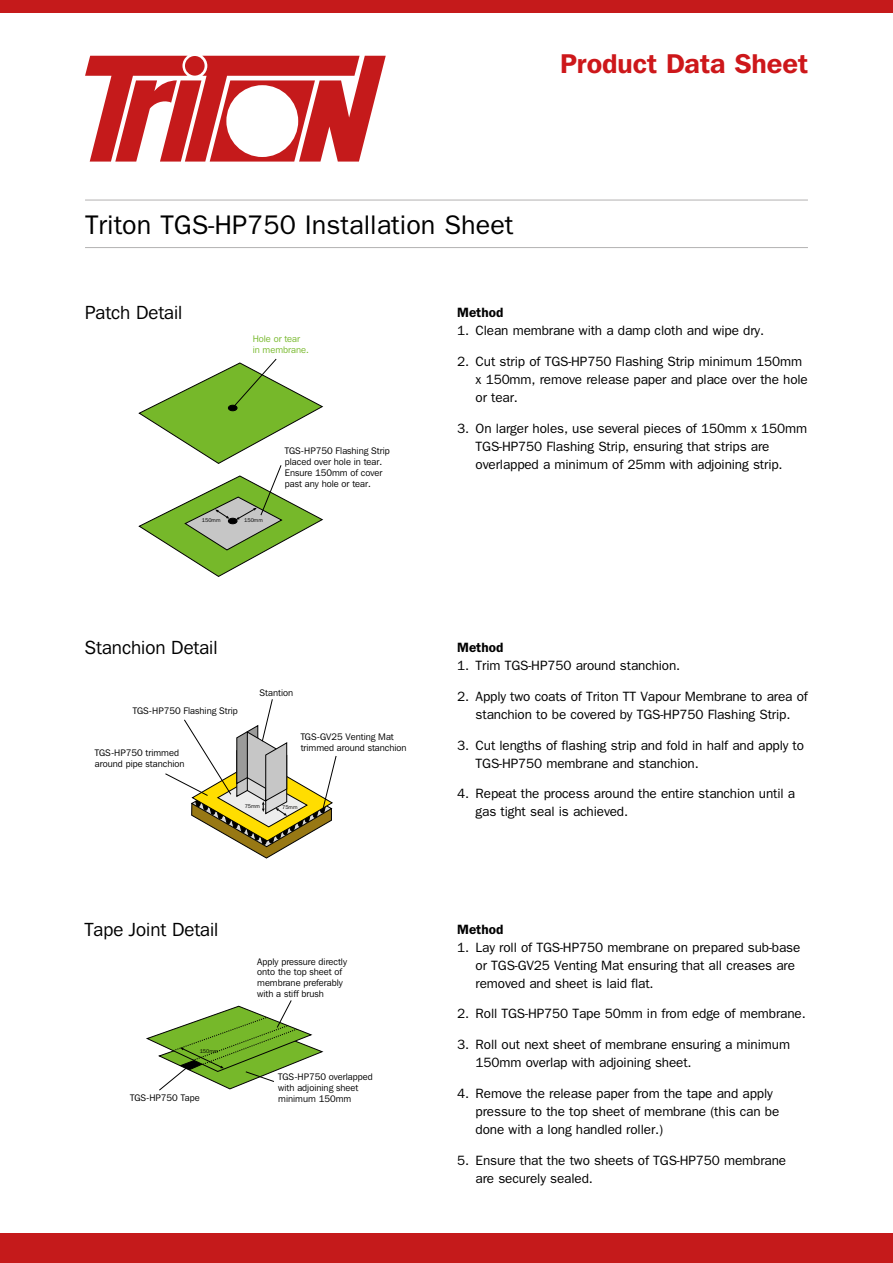
<style>
.page{position:relative;width:893px;height:1263px;background:#fff}
.page>*{position:absolute;margin:0;border:0;box-sizing:border-box;transform-origin:0 0}
.Body_Copy{font:27px "Franklin Gothic";color:#000}
.Header___Product_Nam{font:600 27px "Franklin Gothic IT Cby BT";letter-spacing:-.005em;color:#cd171a}
.t1{font:18.9px "Franklin Gothic IT Cby BT";color:#000}
.Body_Copy-2{font:13.5px/18px "Franklin Gothic";letter-spacing:-.01em;color:#000}
.Bold_Headings{font:600 13.5px "Franklin Gothic";color:#000}
.t2{font:9.45px/10.8px "Franklin Gothic IT Cby BT";color:#000}
.t3{font:9.45px/10.8px "Franklin Gothic IT Cby BT";color:#76b82a}
.t4{font:5.4px "Franklin Gothic IT Cby BT";color:#000}
</style>
<div class="page">
<hr style="left:85px;top:200px;width:723px;height:1px;background:#b3b2b2">
<hr style="left:85px;top:247px;width:723px;height:1px;background:#b3b2b2">
<div style="left:0;top:0;width:893px;height:13px;background:#c51a1b"></div>
<svg style="left:85px;top:56px;width:301px;height:106px"></svg>
<div style="left:185px;top:56px;width:20px;height:20px;background:#c51a1b;border-radius:50%"></div>
<div style="left:0;top:1233px;width:893px;height:30px;background:#c51a1b"></div>
<svg style="left:139px;top:358px;width:184px;height:219px"></svg>
<svg style="left:165px;top:699px;width:172px;height:160px"></svg>
<svg style="left:146px;top:1000px;width:178px;height:91px"></svg>
<p class="Header___Product_Nam" style="left:560px;top:46px;width:249px">Product Data Sheet</p>
<p class="Body_Copy" style="left:85px;top:210px;width:430px">Triton TGS-HP750 Installation Sheet</p>
<p class="t1" style="left:85px;top:301px;width:99px">Patch Detail</p>
<p class="t3" style="left:253px;top:333px;width:58px">Hole or tear in membrane.</p>
<p class="t4" style="left:202px;top:517px;width:20px">150mm</p>
<p class="t4" style="left:244px;top:517px;width:20px">150mm</p>
<p class="t2" style="left:285px;top:446px;width:106px">TGS-HP750 Flashing Strip placed over hole in tear.<br>Ensure 150mm of cover past any hole or tear.</p>
<p class="t1" style="left:85px;top:636px;width:134px">Stanchion Detail</p>
<p class="t2" style="left:133px;top:705px;width:106px">TGS-HP750 Flashing Strip</p>
<p class="t2" style="left:95px;top:747px;width:91px">TGS-HP750 trimmed around pipe stanchion</p>
<p class="t2" style="left:259px;top:687px;width:35px">Stantion</p>
<p class="t2" style="left:301px;top:731px;width:108px">TGS-GV25 Venting Mat trimmed around stanchion</p>
<p class="t4" style="left:245px;top:803px;width:17px">75mm</p>
<p class="t4" style="left:282px;top:804px;width:17px">75mm</p>
<p class="t1" style="left:85px;top:918px;width:135px">Tape Joint Detail</p>
<p class="t4" style="left:200px;top:1048px;width:20px">150mm</p>
<p class="t2" style="left:257px;top:956px;width:91px">Apply pressure directly onto the top sheet of membrane preferably with a stiff brush</p>
<p class="t2" style="left:278px;top:1071px;width:96px">TGS-HP750 overlapped with adjoining sheet</p>
<p class="t2" style="left:130px;top:1092px;width:71px">TGS-HP750 Tape</p>
<p class="t2" style="left:278px;top:1093px;width:74px">minimum 150mm</p>
<p class="Bold_Headings" style="left:457px;top:304px;width:48px">Method</p>
<p class="Body_Copy-2" style="left:457px;top:321px;width:308px">1. Clean membrane with a damp cloth and wipe dry.</p>
<p class="Body_Copy-2" style="left:476px;top:352px;width:334px;text-indent:-18px">2. Cut strip of TGS-HP750 Flashing Strip minimum 150mm x 150mm, remove release paper and place over the hole or tear.</p>
<p class="Body_Copy-2" style="left:476px;top:419px;width:333px;text-indent:-18px">3. On larger holes, use several pieces of 150mm x 150mm<br>TGS-HP750 Flashing Strip, ensuring that strips are overlapped a minimum of 25mm with adjoining strip.</p>
<p class="Bold_Headings" style="left:457px;top:639px;width:48px">Method</p>
<p class="Body_Copy-2" style="left:457px;top:656px;width:225px">1. Trim TGS-HP750 around stanchion.</p>
<p class="Body_Copy-2" style="left:457px;top:687px;width:352px;text-align:center">2. Apply two coats of Triton TT Vapour Membrane to area of stanchion to be covered by TGS-HP750 Flashing Strip.</p>
<p class="Body_Copy-2" style="left:476px;top:736px;width:330px;text-indent:-18px">3. Cut lengths of flashing strip and fold in half and apply to<br>TGS-HP750 membrane and stanchion.</p>
<p class="Body_Copy-2" style="left:476px;top:784px;width:321px;text-indent:-18px">4. Repeat the process around the entire stanchion until a gas tight seal is achieved.</p>
<p class="Bold_Headings" style="left:457px;top:921px;width:48px">Method</p>
<p class="Body_Copy-2" style="left:476px;top:938px;width:326px;text-indent:-18px">1. Lay roll of TGS-HP750 membrane on prepared sub-base or TGS-GV25 Venting Mat ensuring that all creases are removed and sheet is laid flat.</p>
<p class="Body_Copy-2" style="left:457px;top:1004px;width:350px">2. Roll TGS-HP750 Tape 50mm in from edge of membrane.</p>
<p class="Body_Copy-2" style="left:476px;top:1035px;width:316px;text-indent:-18px">3. Roll out next sheet of membrane ensuring a minimum<br>150mm overlap with adjoining sheet.</p>
<p class="Body_Copy-2" style="left:476px;top:1084px;width:305px;text-indent:-18px">4. Remove the release paper from the tape and apply pressure to the top sheet of membrane (this can be done with a long handled roller.)</p>
<p class="Body_Copy-2" style="left:476px;top:1151px;width:312px;text-indent:-18px">5. Ensure that the two sheets of TGS-HP750 membrane are securely sealed.</p>
</div>
